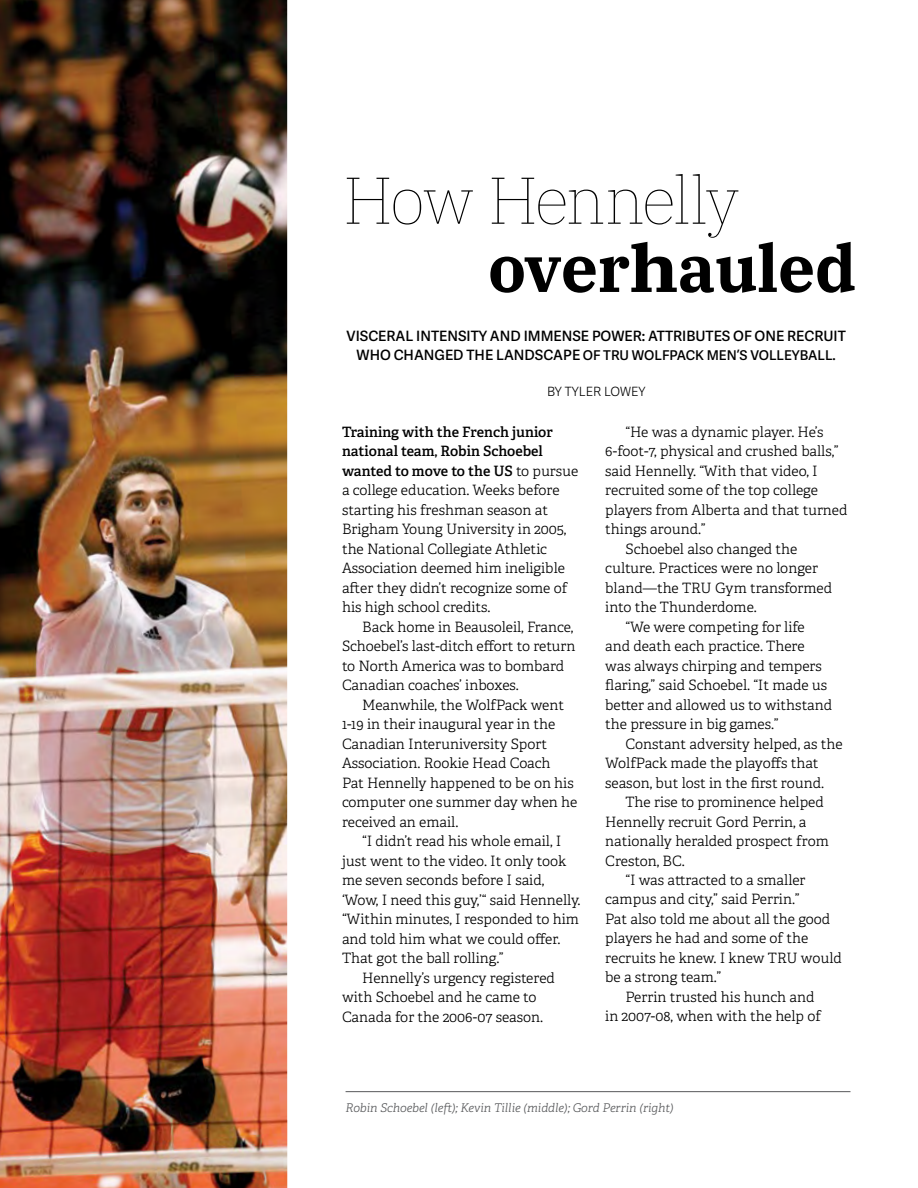
<style>
.page{position:relative;width:918px;height:1188px;background:#fff}
.page>*{position:absolute;margin:0;border:0;box-sizing:border-box;transform-origin:0 0}
.Heading_46pt_K{font:100 66px "IBM Plex Serif";letter-spacing:-.045em;color:#000}
.Heading_46pt_K-2{font:700 66px "IBM Plex Serif";letter-spacing:-.01em;color:#000}
.body_9_5_12_5_indent{font:300 14.25px/19.5px "Adelle";color:#000}
.body_9_5_13{font:300 14.25px/19.5px "Adelle";color:#000}
.Subheading_Sans_9_13{font:600 14.25px "Adelle Sans";color:#000}
.Subheading_Sans_9_13-2{font:600 13.5px "Adelle Sans";color:#000}
.byline_centered{font:300 12.75px "Adelle Sans";color:#000}
.body_9_5_13_cutline{font:italic 300 12px "Adelle";color:#58595b}
.s1{font-size:14.25px}
.s2{font-weight:600}
</style>
<div class="page">
<img style="left:0;top:0;width:287px;height:1188px">
<hr style="left:346px;top:1091px;width:505px;height:1px;background:#58595b">
<p class="Heading_46pt_K" style="left:344px;top:152px;width:397px">How Hennelly</p>
<p class="Heading_46pt_K-2" style="left:488px;top:216px;width:370px">overhauled</p>
<p class="Subheading_Sans_9_13" style="left:347px;top:325px;width:501px">VISCERAL INTENSITY AND IMMENSE POWER: ATTRIBUTES OF ONE RECRUIT</p>
<p class="Subheading_Sans_9_13-2" style="left:357px;top:346px;width:481px"><span class="s1">WHO CHANGED THE LANDSCAPE</span> OF TRU WOLFPACK MEN’S VOLLEYBALL.</p>
<p class="byline_centered" style="left:547px;top:382px;width:100px">BY TYLER LOWEY</p>
<p class="body_9_5_13" style="left:342px;top:422px;width:238px"><span class="s2">Training with the French junior national team, Robin Schoebel wanted to move to the US</span> to pursue a college education. Weeks before starting his freshman season at<br>Brigham Young University in 2005, the National Collegiate Athletic<br>Association deemed him ineligible after they didn’t recognize some of his high school credits.</p>
<p class="body_9_5_12_5_indent" style="left:342px;top:617px;width:235px;text-indent:20px">Back home in Beausoleil, France, Schoebel’s last-ditch effort to return to North America was to bombard Canadian coaches’ inboxes.</p>
<p class="body_9_5_12_5_indent" style="left:342px;top:695px;width:237px;text-indent:20px">Meanwhile, the WolfPack went<br>1-19 in their inaugural year in the<br>Canadian Interuniversity Sport<br>Association. Rookie Head Coach<br>Pat Hennelly happened to be on his computer one summer day when he received an email.</p>
<p class="body_9_5_12_5_indent" style="left:342px;top:832px;width:240px;text-indent:20px">“I didn’t read his whole email, I just went to the video. It only took me seven seconds before I said, ‘Wow, I need this guy,’“ said Hennelly. “Within minutes, I responded to him and told him what we could offer.<br>That got the ball rolling.”</p>
<p class="body_9_5_12_5_indent" style="left:342px;top:968px;width:215px;text-indent:20px">Hennelly’s urgency registered with Schoebel and he came to<br>Canada for the 2006-07 season.</p>
<p class="body_9_5_12_5_indent" style="left:605px;top:422px;width:244px;text-indent:20px">“He was a dynamic player. He’s<br>6-foot-7, physical and crushed balls,” said Hennelly. “With that video, I recruited some of the top college players from Alberta and that turned things around.”</p>
<p class="body_9_5_12_5_indent" style="left:605px;top:539px;width:229px;text-indent:20px">Schoebel also changed the culture. Practices were no longer bland—the TRU Gym transformed into the Thunderdome.</p>
<p class="body_9_5_12_5_indent" style="left:605px;top:617px;width:228px;text-indent:20px">“We were competing for life and death each practice. There was always chirping and tempers flaring,” said Schoebel. “It made us better and allowed us to withstand the pressure in big games.”</p>
<p class="body_9_5_12_5_indent" style="left:605px;top:734px;width:239px;text-indent:20px">Constant adversity helped, as the<br>WolfPack made the playoffs that season, but lost in the first round.</p>
<p class="body_9_5_12_5_indent" style="left:605px;top:792px;width:225px;text-indent:20px">The rise to prominence helped<br>Hennelly recruit Gord Perrin, a nationally heralded prospect from<br>Creston, BC.</p>
<p class="body_9_5_12_5_indent" style="left:605px;top:870px;width:238px;text-indent:20px">“I was attracted to a smaller campus and city,” said Perrin.”<br>Pat also told me about all the good players he had and some of the recruits he knew. I knew TRU would be a strong team.”</p>
<p class="body_9_5_12_5_indent" style="left:605px;top:987px;width:217px;text-indent:20px">Perrin trusted his hunch and in 2007-08, when with the help of</p>
<p class="body_9_5_13_cutline" style="left:346px;top:1101px;width:330px">Robin Schoebel (left); Kevin Tillie (middle); Gord Perrin (right)</p>
</div>
